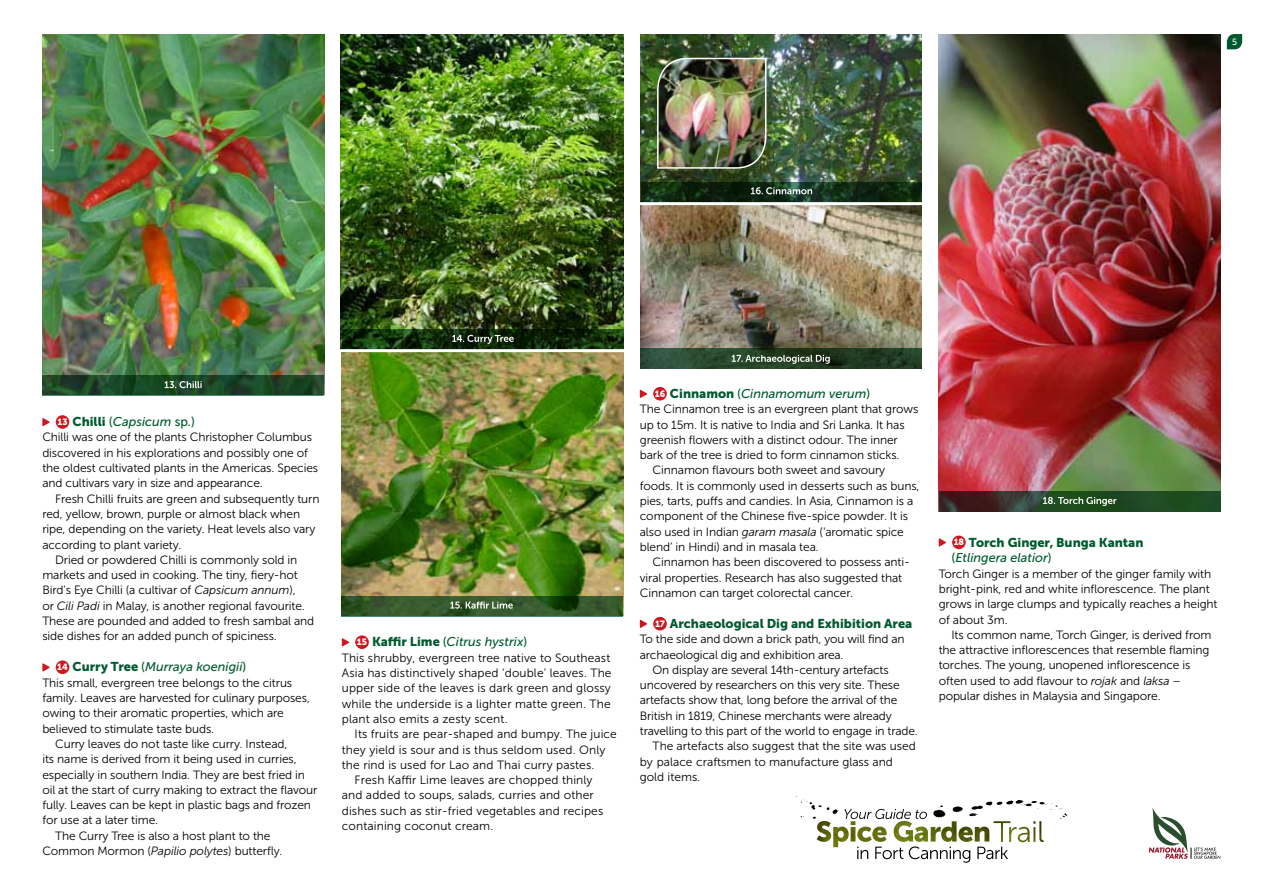
<style>
.page{position:relative;width:1263px;height:893px;background:#fff}
.page>*{position:absolute;margin:0;border:0;box-sizing:border-box;transform-origin:0 0}
.t1{font:italic 12.75px "Museo Sans 500";color:#005a2e}
.t2{font:12.75px "Museo Sans 900";color:#005a2e}
.t3{font:12px/15.3px "Museo Sans 300";letter-spacing:-.01em;color:#000}
.t4{font:12px "Museo Sans 300";letter-spacing:.01em;color:#000}
.t5{font:9px "Museo Sans 500";color:#fff}
.s1{font-family:"Museo Sans 900";font-style:normal;font-size:9px;color:#fff}
.s2{font-family:"Museo Sans 900";font-style:normal}
.s3{font-style:normal}
.s4{font-style:italic}
.s5{font-size:9px;color:#fff}
</style>
<div class="page">
<svg style="left:1227px;top:34px;width:15px;height:15px"></svg>
<svg style="left:952px;top:806px;width:11px;height:6px"></svg>
<svg style="left:969px;top:800px;width:99px;height:19px"></svg>
<svg style="left:796px;top:796px;width:42px;height:23px"></svg>
<svg style="left:857px;top:846px;width:151px;height:17px"></svg>
<svg style="left:844px;top:805px;width:102px;height:14px"></svg>
<img style="left:993px;top:821px;width:50px;height:21px">
<img style="left:816px;top:821px;width:173px;height:26px">
<svg style="left:1149px;top:807px;width:71px;height:52px"></svg>
<svg style="left:342px;top:638px;width:8px;height:9px"></svg>
<div style="left:355px;top:635px;width:14px;height:14px;background:#ce171e;border-radius:50%"></div>
<img style="left:43px;top:34px;width:281px;height:342px">
<svg style="left:42px;top:376px;width:282px;height:20px"></svg>
<svg style="left:165px;top:381px;width:37px;height:7px"></svg>
<svg style="left:42px;top:418px;width:8px;height:9px"></svg>
<div style="left:56px;top:415px;width:13px;height:14px;background:#ce171e;border-radius:50%"></div>
<svg style="left:42px;top:663px;width:8px;height:9px"></svg>
<div style="left:56px;top:660px;width:13px;height:14px;background:#ce171e;border-radius:50%"></div>
<img style="left:341px;top:34px;width:283px;height:582px">
<img style="left:640px;top:34px;width:282px;height:168px">
<img style="left:939px;top:34px;width:281px;height:458px">
<svg style="left:640px;top:389px;width:8px;height:9px"></svg>
<div style="left:653px;top:387px;width:14px;height:14px;background:#ce171e;border-radius:50%"></div>
<svg style="left:640px;top:619px;width:8px;height:9px"></svg>
<div style="left:653px;top:617px;width:14px;height:13px;background:#ce171e;border-radius:50%"></div>
<img style="left:640px;top:205px;width:282px;height:143px">
<svg style="left:342px;top:329px;width:282px;height:20px"></svg>
<svg style="left:452px;top:335px;width:62px;height:9px"></svg>
<svg style="left:341px;top:596px;width:281px;height:20px;fill:#395a2e"></svg>
<svg style="left:450px;top:602px;width:63px;height:7px"></svg>
<svg style="left:641px;top:182px;width:281px;height:20px"></svg>
<svg style="left:751px;top:187px;width:61px;height:7px"></svg>
<svg style="left:640px;top:348px;width:282px;height:20px"></svg>
<svg style="left:732px;top:355px;width:98px;height:9px"></svg>
<svg style="left:939px;top:492px;width:281px;height:20px;fill:#214a22"></svg>
<svg style="left:1043px;top:497px;width:73px;height:9px"></svg>
<hr style="left:333px;top:349px;width:297px;height:3px;background:#fff">
<img style="left:656px;top:57px;width:111px;height:112px">
<svg style="left:939px;top:538px;width:7px;height:9px"></svg>
<div style="left:952px;top:536px;width:14px;height:13px;background:#ce171e;border-radius:50%"></div>
<p class="t5" style="left:1232px;top:37px;width:7px">5</p>
<p class="t1" style="left:57px;top:415px;width:139px"><span class="s1">13</span> <span class="s2">Chilli</span> <span class="s3">(</span>Capsicum <span class="s3">sp</span>.<span class="s3">)</span></p>
<p class="t3" style="left:42px;top:430px;width:277px">Chilli was one of the plants Christopher Columbus discovered in his explorations and possibly one of the oldest cultivated plants in the Americas. Species and cultivars vary in size and appearance.</p>
<p class="t3" style="left:55px;top:491px;width:266px">Fresh Chilli fruits are green and subsequently turn</p>
<p class="t3" style="left:42px;top:506px;width:259px">red, yellow, brown, purple or almost black when</p>
<p class="t3" style="left:42px;top:522px;width:275px">ripe, depending on the variety. Heat levels also vary</p>
<p class="t3" style="left:42px;top:537px;width:140px">according to plant variety.</p>
<p class="t3" style="left:55px;top:552px;width:244px">Dried or powdered Chilli is commonly sold in</p>
<p class="t3" style="left:42px;top:567px;width:257px">markets and used in cooking. The tiny, fiery-hot</p>
<p class="t3" style="left:42px;top:583px;width:255px">Bird's Eye Chilli (a cultivar of <span class="s4">Capsicum annum</span>),</p>
<p class="t3" style="left:42px;top:598px;width:264px">or <span class="s4">Cili Padi</span> in Malay, is another regional favourite.</p>
<p class="t3" style="left:42px;top:613px;width:273px">These are pounded and added to fresh sambal and</p>
<p class="t3" style="left:42px;top:629px;width:236px">side dishes for an added punch of spiciness.</p>
<p class="t1" style="left:57px;top:660px;width:191px"><span class="s1">14</span> <span class="s2">Curry Tree</span> <span class="s3">(</span>Murraya koenigii<span class="s3">)</span></p>
<p class="t3" style="left:42px;top:675px;width:251px">This small, evergreen tree belongs to the citrus</p>
<p class="t3" style="left:42px;top:690px;width:269px">family. Leaves are harvested for culinary purposes,</p>
<p class="t3" style="left:42px;top:706px;width:243px">owing to their aromatic properties, which are</p>
<p class="t3" style="left:42px;top:721px;width:173px">believed to stimulate taste buds.</p>
<p class="t3" style="left:55px;top:736px;width:234px">Curry leaves do not taste like curry. Instead,</p>
<p class="t3" style="left:42px;top:752px;width:256px">its name is derived from it being used in curries,</p>
<p class="t3" style="left:42px;top:767px;width:264px">especially in southern India. They are best fried in</p>
<p class="t3" style="left:42px;top:782px;width:277px">oil at the start of curry making to extract the flavour</p>
<p class="t3" style="left:42px;top:797px;width:270px">fully. Leaves can be kept in plastic bags and frozen</p>
<p class="t3" style="left:42px;top:813px;width:117px">for use at a later time.</p>
<p class="t3" style="left:55px;top:828px;width:217px">The Curry Tree is also a host plant to the</p>
<p class="t3" style="left:42px;top:843px;width:241px">Common Mormon (<span class="s4">Papilio polytes</span>) butterfly.</p>
<p class="t1" style="left:357px;top:635px;width:172px"><span class="s1">15</span> <span class="s2">Kaffir Lime</span> <span class="s3">(</span>Citrus hystrix<span class="s3">)</span></p>
<p class="t3" style="left:342px;top:650px;width:271px;text-align:justify">This shrubby, evergreen tree native to Southeast Asia has distinctively shaped ‘double’ leaves. The upper side of the leaves is dark green and glossy while the underside is a lighter matte green. The plant also emits a zesty scent.</p>
<p class="t4" style="left:355px;top:728px;width:264px">Its fruits are pear-shaped and bumpy. The juice</p>
<p class="t4" style="left:342px;top:743px;width:265px">they yield is sour and is thus seldom used. Only</p>
<p class="t4" style="left:342px;top:758px;width:254px">the rind is used for Lao and Thai curry pastes.</p>
<p class="t4" style="left:355px;top:773px;width:239px">Fresh Kaffir Lime leaves are chopped thinly</p>
<p class="t4" style="left:342px;top:789px;width:253px">and added to soups, salads, curries and other</p>
<p class="t4" style="left:342px;top:804px;width:263px">dishes such as stir-fried vegetables and recipes</p>
<p class="t4" style="left:342px;top:819px;width:153px">containing coconut cream.</p>
<p class="t1" style="left:655px;top:387px;width:217px"><span class="s1">16</span> <span class="s2">Cinnamon</span> <span class="s3">(</span>Cinnamomum verum<span class="s3">)</span></p>
<p class="t3" style="left:640px;top:402px;width:280px">The Cinnamon tree is an evergreen plant that grows</p>
<p class="t3" style="left:640px;top:417px;width:266px">up to 15m. It is native to India and Sri Lanka. It has</p>
<p class="t3" style="left:640px;top:432px;width:259px">greenish flowers with a distinct odour. The inner</p>
<p class="t3" style="left:640px;top:447px;width:261px">bark of the tree is dried to form cinnamon sticks.</p>
<p class="t3" style="left:653px;top:463px;width:234px">Cinnamon flavours both sweet and savoury</p>
<p class="t3" style="left:640px;top:478px;width:281px">foods. It is commonly used in desserts such as buns,</p>
<p class="t3" style="left:640px;top:493px;width:275px">pies, tarts, puffs and candies. In Asia, Cinnamon is a</p>
<p class="t3" style="left:640px;top:509px;width:270px">component of the Chinese five-spice powder. It is</p>
<p class="t3" style="left:640px;top:524px;width:266px">also used in Indian <span class="s4">garam masala</span> (‘aromatic spice</p>
<p class="t3" style="left:640px;top:539px;width:180px">blend’ in Hindi) and in masala tea.</p>
<p class="t3" style="left:653px;top:555px;width:259px">Cinnamon has been discovered to possess anti-</p>
<p class="t3" style="left:640px;top:570px;width:264px">viral properties. Research has also suggested that</p>
<p class="t3" style="left:640px;top:585px;width:215px">Cinnamon can target colorectal cancer.</p>
<p class="t2" style="left:655px;top:616px;width:259px"><span class="s5">17</span> Archaeological Dig and Exhibition Area</p>
<p class="t3" style="left:640px;top:631px;width:266px">To the side and down a brick path, you will find an archaeological dig and exhibition area.</p>
<p class="t3" style="left:653px;top:662px;width:238px">On display are several 14th-century artefacts</p>
<p class="t3" style="left:640px;top:677px;width:261px">uncovered by researchers on this very site. These</p>
<p class="t3" style="left:640px;top:693px;width:259px">artefacts show that, long before the arrival of the</p>
<p class="t3" style="left:640px;top:708px;width:253px">British in 1819, Chinese merchants were already</p>
<p class="t3" style="left:640px;top:723px;width:280px">travelling to this part of the world to engage in trade.</p>
<p class="t3" style="left:653px;top:739px;width:265px">The artefacts also suggest that the site was used</p>
<p class="t3" style="left:640px;top:754px;width:255px">by palace craftsmen to manufacture glass and</p>
<p class="t3" style="left:640px;top:769px;width:62px">gold items.</p>
<p class="t2" style="left:954px;top:535px;width:191px"><span class="s5">18</span> Torch Ginger, Bunga Kantan</p>
<p class="t1" style="left:951px;top:551px;width:102px"><span class="s3">(</span>Etlingera elatior<span class="s3">)</span></p>
<p class="t3" style="left:939px;top:566px;width:280px">Torch Ginger is a member of the ginger family with bright-pink, red and white inflorescence. The plant grows in large clumps and typically reaches a height of about 3m.</p>
<p class="t3" style="left:939px;top:627px;width:274px;text-indent:13px">Its common name, Torch Ginger, is derived from the attractive inflorescences that resemble flaming torches. The young, unopened inflorescence is often used to add flavour to <span class="s4">rojak</span> and <span class="s4">laksa</span> – popular dishes in Malaysia and Singapore.</p>
</div>
